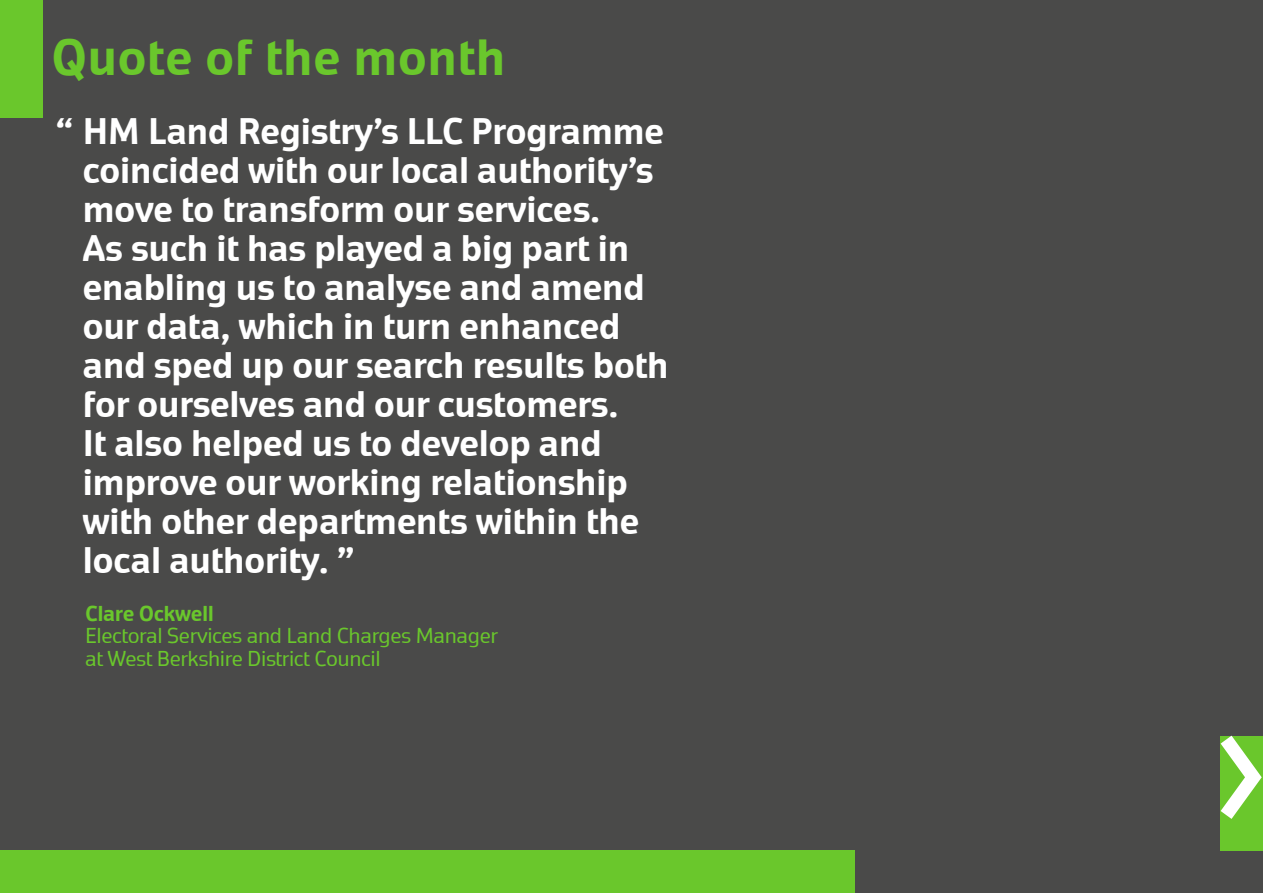
<style>
.page{position:relative;width:1263px;height:893px;background:#4a4a49}
.page>*{position:absolute;margin:0;border:0;box-sizing:border-box;transform-origin:0 0}
.t1{font:700 49.5px "Geo";color:#6ac72c}
.t2{font:700 36px/39px "Geo";letter-spacing:-.02em;color:#fff}
.t3{font:21px/22.5px "Geo";letter-spacing:-.02em;color:#6ac72c}
.t4{font:700 21px "Geo";letter-spacing:-.02em;color:#6ac72c}
</style>
<div class="page">
<div style="left:0;top:0;width:43px;height:117px;background:#6ac72c"></div>
<div style="left:1220px;top:736px;width:43px;height:114px;background:#6ac72c"></div>
<svg style="left:1220px;top:735px;width:42px;height:84px"></svg>
<div style="left:0;top:850px;width:855px;height:43px;background:#6ac72c"></div>
<h1 class="t1" style="left:51px;top:30px;width:456px">Quote of the month</h1>
<p class="t2" style="left:83px;top:112px;width:588px;text-indent:-27px">“ HM Land Registry’s LLC Programme coincided with our local authority’s move to transform our services.<br>As such it has played a big part in enabling us to analyse and amend our data, which in turn enhanced and sped up our search results both for ourselves and our customers.<br>It also helped us to develop and improve our working relationship with other departments within the local authority. ”</p>
<p class="t4" style="left:85px;top:602px;width:131px">Clare Ockwell</p>
<p class="t3" style="left:85px;top:625px;width:414px">Electoral Services and Land Charges Manager at West Berkshire District Council</p>
</div>
